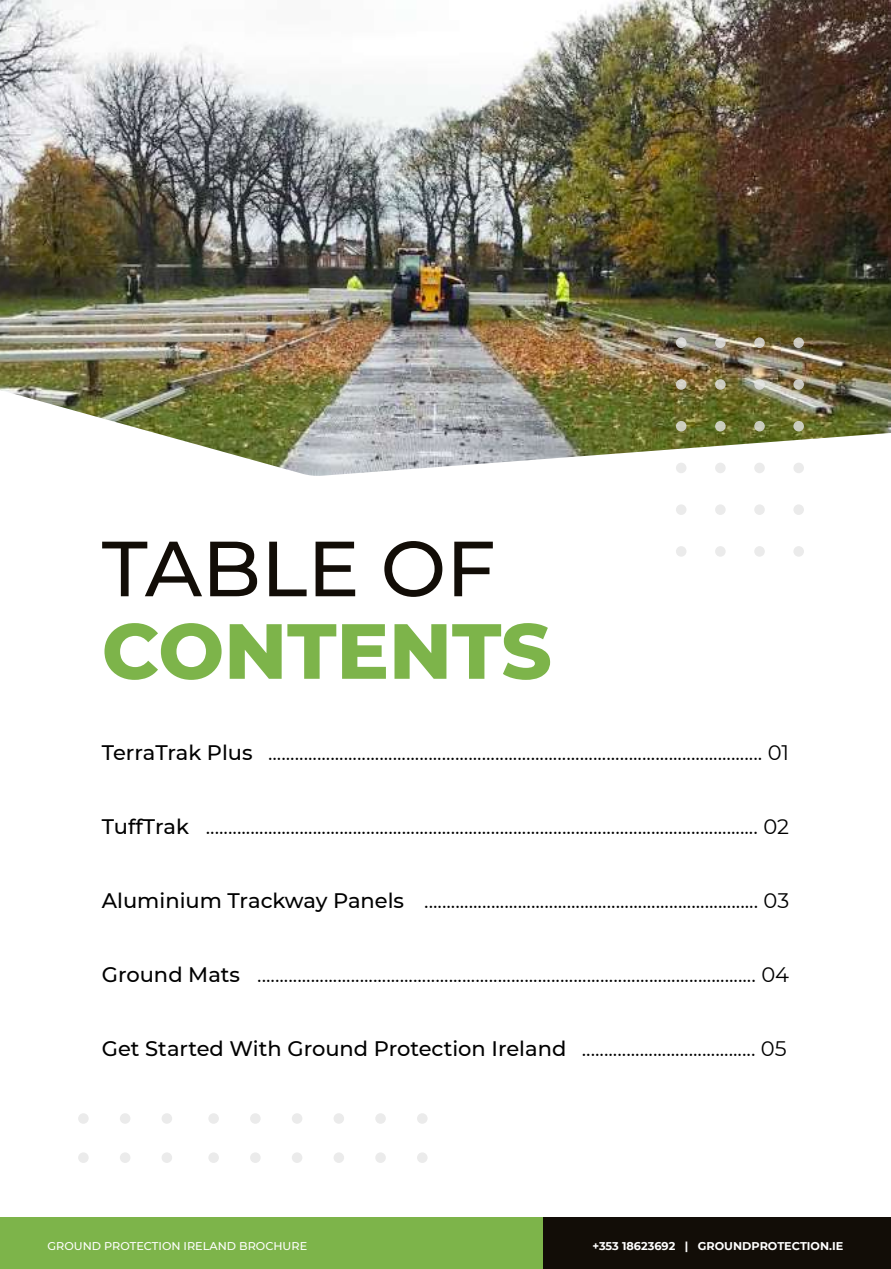
<style>
.page{position:relative;width:891px;height:1269px;background:#fff}
.page>*{position:absolute;margin:0;border:0;box-sizing:border-box;transform-origin:0 0}
.t1{font:800 78px "Montserrat";color:#7db44a}
.t2{font:500 78px "Montserrat";color:#120d07}
.t3{font:21px "Montserrat";color:#000}
.t4{font:700 11.25px "Montserrat";color:#fff}
.t5{font:500 11.25px "Montserrat";color:#fff}
.s1{font-weight:500}
</style>
<div class="page">
<div style="left:417px;top:1113px;width:11px;height:11px;background:#e6e6e6;border-radius:50%"></div>
<div style="left:375px;top:1113px;width:11px;height:11px;background:#e6e6e6;border-radius:50%"></div>
<div style="left:334px;top:1113px;width:10px;height:11px;background:#e6e6e6;border-radius:50%"></div>
<div style="left:292px;top:1113px;width:10px;height:11px;background:#e6e6e6;border-radius:50%"></div>
<div style="left:250px;top:1113px;width:11px;height:11px;background:#e6e6e6;border-radius:50%"></div>
<div style="left:208px;top:1113px;width:11px;height:11px;background:#e6e6e6;border-radius:50%"></div>
<div style="left:417px;top:1152px;width:11px;height:11px;background:#e6e6e6;border-radius:50%"></div>
<div style="left:375px;top:1152px;width:11px;height:11px;background:#e6e6e6;border-radius:50%"></div>
<div style="left:334px;top:1152px;width:10px;height:11px;background:#e6e6e6;border-radius:50%"></div>
<div style="left:292px;top:1152px;width:10px;height:11px;background:#e6e6e6;border-radius:50%"></div>
<div style="left:250px;top:1152px;width:11px;height:11px;background:#e6e6e6;border-radius:50%"></div>
<div style="left:208px;top:1152px;width:11px;height:11px;background:#e6e6e6;border-radius:50%"></div>
<div style="left:162px;top:1113px;width:10px;height:11px;background:#e6e6e6;border-radius:50%"></div>
<div style="left:120px;top:1113px;width:10px;height:11px;background:#e6e6e6;border-radius:50%"></div>
<div style="left:78px;top:1113px;width:11px;height:11px;background:#e6e6e6;border-radius:50%"></div>
<div style="left:162px;top:1152px;width:10px;height:11px;background:#e6e6e6;border-radius:50%"></div>
<div style="left:120px;top:1152px;width:10px;height:11px;background:#e6e6e6;border-radius:50%"></div>
<div style="left:78px;top:1152px;width:11px;height:11px;background:#e6e6e6;border-radius:50%"></div>
<div style="left:0;top:1217px;width:550px;height:52px;background:#7db44a"></div>
<div style="left:543px;top:1217px;width:348px;height:52px;background:#120d07"></div>
<img style="left:0;top:0;width:891px;height:476px">
<svg style="left:676px;top:337px;width:10px;height:11px"></svg>
<div style="left:676px;top:379px;width:10px;height:11px;background:#d2cfc5;border-radius:50%"></div>
<div style="left:676px;top:421px;width:10px;height:10px;background:#cccdbe;border-radius:50%"></div>
<div style="left:676px;top:463px;width:10px;height:10px;background:#e6e6e6;border-radius:50%"></div>
<div style="left:676px;top:504px;width:10px;height:11px;background:#e6e6e6;border-radius:50%"></div>
<div style="left:676px;top:546px;width:10px;height:11px;background:#e6e6e6;border-radius:50%"></div>
<svg style="left:715px;top:337px;width:11px;height:11px"></svg>
<svg style="left:715px;top:379px;width:11px;height:11px"></svg>
<div style="left:715px;top:421px;width:11px;height:10px;background:#cacdbe;border-radius:50%"></div>
<div style="left:715px;top:463px;width:11px;height:10px;background:#e6e6e6;border-radius:50%"></div>
<div style="left:715px;top:504px;width:11px;height:11px;background:#e6e6e6;border-radius:50%"></div>
<div style="left:715px;top:546px;width:11px;height:11px;background:#e6e6e6;border-radius:50%"></div>
<svg style="left:754px;top:337px;width:11px;height:11px"></svg>
<div style="left:754px;top:379px;width:11px;height:11px;background:#dededb;border-radius:50%"></div>
<div style="left:754px;top:421px;width:11px;height:10px;background:#c9ccbe;border-radius:50%"></div>
<div style="left:754px;top:463px;width:11px;height:10px;background:#e6e6e6;border-radius:50%"></div>
<div style="left:754px;top:504px;width:11px;height:11px;background:#e6e6e6;border-radius:50%"></div>
<div style="left:754px;top:546px;width:11px;height:11px;background:#e6e6e6;border-radius:50%"></div>
<svg style="left:793px;top:337px;width:11px;height:11px"></svg>
<svg style="left:793px;top:379px;width:11px;height:11px"></svg>
<div style="left:793px;top:421px;width:11px;height:10px;background:#cacdbe;border-radius:50%"></div>
<div style="left:793px;top:463px;width:11px;height:10px;background:#e6e6e6;border-radius:50%"></div>
<div style="left:793px;top:504px;width:11px;height:11px;background:#e6e6e6;border-radius:50%"></div>
<div style="left:793px;top:546px;width:11px;height:11px;background:#e6e6e6;border-radius:50%"></div>
<h1 class="t2" style="left:102px;top:514px;width:395px">TABLE OF</h1>
<h1 class="t1" style="left:102px;top:594px;width:451px">CONTENTS</h1>
<p class="t3" style="left:102px;top:738px;width:689px"><span class="s1">TerraTrak Plus</span> ............................................................................................................... 01</p>
<p class="t3" style="left:102px;top:812px;width:689px"><span class="s1">TuffTrak</span> ............................................................................................................................ 02</p>
<p class="t3" style="left:102px;top:886px;width:689px"><span class="s1">Aluminium Trackway Panels</span> ........................................................................... 03</p>
<p class="t3" style="left:102px;top:960px;width:689px"><span class="s1">Ground Mats</span> ................................................................................................................ 04</p>
<p class="t3" style="left:102px;top:1034px;width:686px"><span class="s1">Get Started With Ground Protection Ireland</span> ....................................... 05</p>
<p class="t5" style="left:48px;top:1238px;width:261px">GROUND PROTECTION IRELAND BROCHURE</p>
<p class="t4" style="left:593px;top:1238px;width:252px">+353 18623692 | GROUNDPROTECTION.IE</p>
</div>
